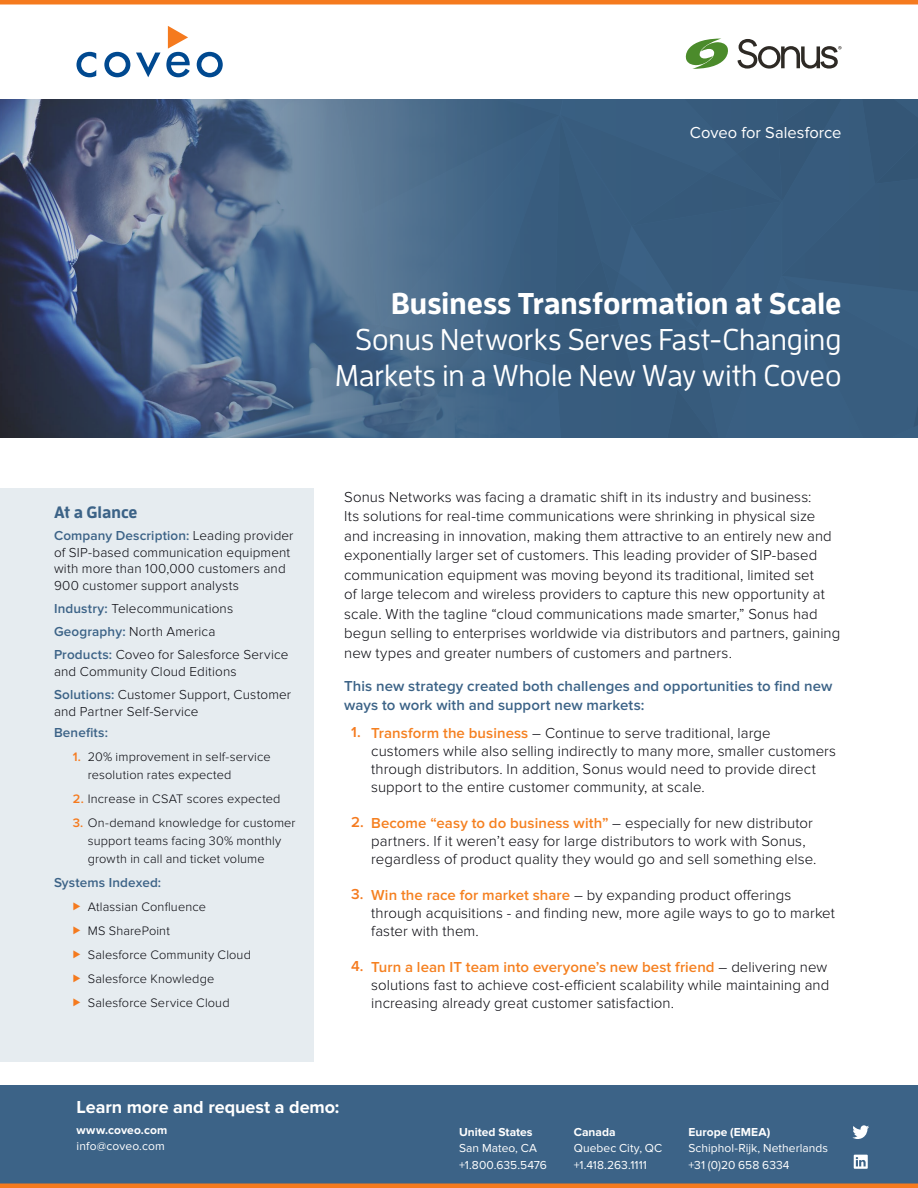
<style>
.page{position:relative;width:918px;height:1188px;background:#fff}
.page>*{position:absolute;margin:0;border:0;box-sizing:border-box;transform-origin:0 0}
.t1{font:500 30px/36px "Enzo OT";letter-spacing:-.005em;color:#fff;text-align:right}
.t2{font:700 30px "Enzo OT";letter-spacing:-.005em;color:#fff}
.t3{font:700 18px "Proxima Nova";color:#fff}
.t4{font:16.5px "Proxima Nova";color:#fff}
.t5{font:700 16.5px "Enzo OT";color:#3c6387}
.t6{font:300 15px/18px "Proxima Nova";letter-spacing:.005em;color:#08080e}
.t7{font:600 15px/19.5px "Proxima Nova";letter-spacing:.005em;color:#3c6387}
.t8{font:300 13.5px/16.5px "Proxima Nova";letter-spacing:.01em;color:#08080e}
.t9{font:600 13.5px "Proxima Nova";letter-spacing:.01em;color:#3c6387}
.t10{font:300 12.75px/24px "Proxima Nova";letter-spacing:.01em;color:#08080e}
.t11{font:12px/16.5px "Proxima Nova";letter-spacing:.005em;color:#fff}
.t12{font:700 12px "Proxima Nova";color:#fff}
.s1{font-weight:600;color:#3c6387}
.s2{font-weight:600;color:#f57a1e}
.s3{font-weight:400;color:#f57a1e}
.s4{font-weight:600;color:#f58020}
</style>
<div class="page">
<svg style="left:0;top:99px;width:918px;height:339px;background:#446182"></svg>
<hr style="left:0;top:0;width:918px;height:4px;background:#f57a1e">
<svg style="left:76px;top:52px;width:20px;height:25px"></svg>
<svg style="left:104px;top:52px;width:26px;height:25px"></svg>
<svg style="left:197px;top:52px;width:26px;height:25px"></svg>
<svg style="left:136px;top:26px;width:54px;height:51px"></svg>
<div style="left:0;top:1085px;width:918px;height:99px;background:#3c6387"></div>
<svg style="left:854px;top:1155px;width:14px;height:14px"></svg>
<svg style="left:852px;top:1125px;width:17px;height:14px"></svg>
<hr style="left:0;top:1184px;width:918px;height:4px;background:#f57a1e">
<svg style="left:686px;top:39px;width:42px;height:30px"></svg>
<svg style="left:738px;top:39px;width:103px;height:30px"></svg>
<div style="left:0;top:488px;width:313px;height:574px;background:#e6ecf0"></div>
<p class="t4" style="left:690px;top:123px;width:153px">Coveo for Salesforce</p>
<p class="t5" style="left:54px;top:502px;width:85px">At a Glance</p>
<p class="t8" style="left:54px;top:527px;width:241px"><span class="s1">Company Description:</span> Leading provider of SIP-based communication equipment with more than 100,000 customers and 900 customer support analysts</p>
<p class="t8" style="left:54px;top:597px;width:236px;line-height:23.2px"><span class="s1">Industry:</span> Telecommunications<br><span class="s1">Geography:</span> North America<br><span class="s1">Products:</span> Coveo for Salesforce Service</p>
<p class="t8" style="left:54px;top:660px;width:239px;line-height:23.2px">and Community Cloud Editions<br><span class="s1">Solutions:</span> Customer Support, Customer</p>
<p class="t8" style="left:54px;top:703px;width:146px">and Partner Self-Service</p>
<p class="t9" style="left:54px;top:725px;width:55px">Benefits:</p>
<p class="t10" style="left:88px;top:748px;width:184px;line-height:18px;text-indent:-15px"><span class="s2">1.</span> 20% improvement in self-service resolution rates expected</p>
<p class="t10" style="left:73px;top:787px;width:209px"><span class="s2">2.</span> Increase in CSAT scores expected</p>
<p class="t10" style="left:88px;top:814px;width:209px;line-height:18px;text-indent:-15px"><span class="s2">3.</span> On-demand knowledge for customer support teams facing 30% monthly growth in call and ticket volume</p>
<p class="t9" style="left:54px;top:874px;width:109px">Systems Indexed:</p>
<p class="t10" style="left:73px;top:894px;width:180px"><span class="s3">⊲</span> Atlassian Confluence<br><span class="s3">⊲</span> MS SharePoint<br><span class="s3">⊲</span> Salesforce Community Cloud <span class="s3">⊲</span> Salesforce Knowledge<br><span class="s3">⊲</span> Salesforce Service Cloud</p>
<h1 class="t2" style="left:391px;top:284px;width:452px">Business Transformation at Scale</h1>
<h1 class="t1" style="left:335px;top:321px;width:508px">Sonus Networks Serves Fast-Changing<br>Markets in a Whole New Way with Coveo</h1>
<p class="t6" style="left:344px;top:487px;width:498px;line-height:19.5px">Sonus Networks was facing a dramatic shift in its industry and business:<br>Its solutions for real-time communications were shrinking in physical size and increasing in innovation, making them attractive to an entirely new and exponentially larger set of customers. This leading provider of SIP-based communication equipment was moving beyond its traditional, limited set<br>of large telecom and wireless providers to capture this new opportunity at scale. With the tagline “cloud communications made smarter,” Sonus had begun selling to enterprises worldwide via distributors and partners, gaining new types and greater numbers of customers and partners.</p>
<p class="t7" style="left:344px;top:676px;width:490px">This new strategy created both challenges and opportunities to find new ways to work with and support new markets:</p>
<p class="t6" style="left:371px;top:724px;width:466px;text-indent:-20px"><span class="s2">1.</span> <span class="s4">Transform the business</span> – Continue to serve traditional, large customers while also selling indirectly to many more, smaller customers through distributors. In addition, Sonus would need to provide direct support to the entire customer community, at scale.</p>
<p class="t6" style="left:371px;top:814px;width:447px;text-indent:-20px"><span class="s2">2.</span> <span class="s4">Become “easy to do business with”</span> – especially for new distributor partners. If it weren’t easy for large distributors to work with Sonus, regardless of product quality they would go and sell something else.</p>
<p class="t6" style="left:371px;top:886px;width:465px;text-indent:-20px"><span class="s2">3.</span> <span class="s4">Win the race for market share</span> – by expanding product offerings through acquisitions - and finding new, more agile ways to go to market faster with them.</p>
<p class="t6" style="left:371px;top:958px;width:460px;text-indent:-20px"><span class="s2">4.</span> <span class="s4">Turn a lean IT team into everyone’s new best friend</span> – delivering new solutions fast to achieve cost-efficient scalability while maintaining and increasing already great customer satisfaction.</p>
<p class="t3" style="left:76px;top:1097px;width:265px">Learn more and request a demo:</p>
<p class="t12" style="left:76px;top:1123px;width:92px">www.coveo.com</p>
<p class="t11" style="left:76px;top:1138px;width:90px">info@coveo.com</p>
<p class="t12" style="left:459px;top:1125px;width:75px">United States</p>
<p class="t11" style="left:459px;top:1140px;width:89px">San Mateo, CA +1.800.635.5476</p>
<p class="t12" style="left:574px;top:1125px;width:43px">Canada</p>
<p class="t11" style="left:574px;top:1140px;width:90px">Quebec City, QC +1.418.263.1111</p>
<p class="t12" style="left:688px;top:1125px;width:83px">Europe (EMEA)</p>
<p class="t11" style="left:688px;top:1140px;width:141px">Schiphol-Rijk, Netherlands +31 (0)20 658 6334</p>
</div>
